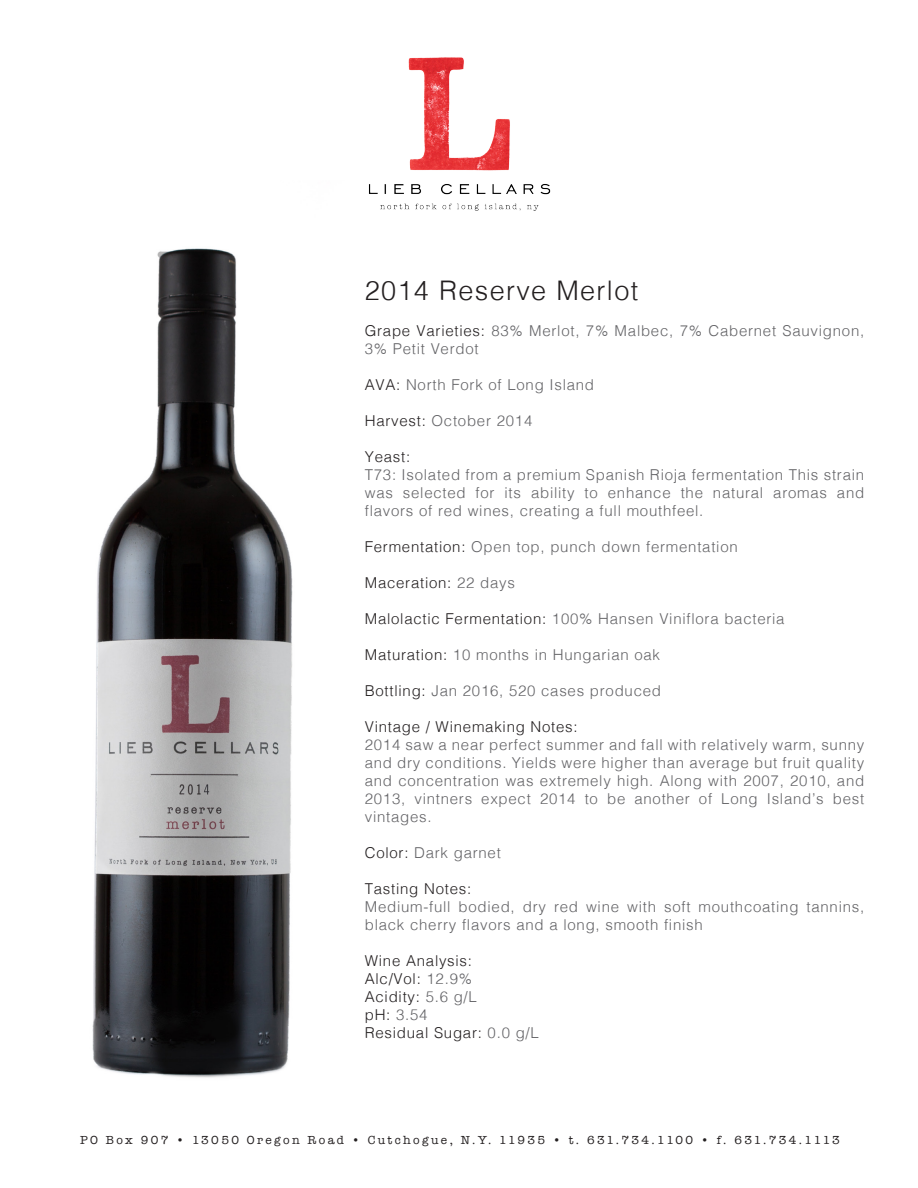
<style>
.page{position:relative;width:918px;height:1188px;background:#fff}
.page>*{position:absolute;margin:0;border:0;box-sizing:border-box;transform-origin:0 0}
.t1{font:300 27px "Helvetica";letter-spacing:.05em;color:#231f20}
.t2{font:300 15px/18px "Helvetica";letter-spacing:.05em;color:#636366}
.t3{font:300 15px "Helvetica";letter-spacing:.05em;color:#231f20}
.t4{font:12px "American Typewriter";letter-spacing:.2em;color:#231f20}
.s1{color:#231f20}
.s2{color:#636366}
</style>
<div class="page">
<img style="left:92px;top:248px;width:201px;height:830px">
<img style="left:369px;top:57px;width:182px;height:154px">
<p class="t1" style="left:365px;top:267px;width:275px">2014 Reserve Merlot</p>
<p class="t2" style="left:365px;top:321px;width:501px"><span class="s1">Grape Varieties:</span> 83% Merlot, 7% Malbec, 7% Cabernet Sauvignon,<br>3% Petit Verdot</p>
<p class="t2" style="left:365px;top:375px;width:231px"><span class="s1">AVA:</span> North Fork of Long Island</p>
<p class="t2" style="left:365px;top:411px;width:169px"><span class="s1">Harvest:</span> October 2014</p>
<p class="t3" style="left:365px;top:444px;width:47px">Yeast:</p>
<p class="t2" style="left:365px;top:465px;width:501px;text-align:justify">T73: Isolated from a premium Spanish Rioja fermentation This strain was selected for its ability to enhance the natural aromas and flavors of red wines, creating a full mouthfeel.</p>
<p class="t2" style="left:365px;top:537px;width:374px"><span class="s1">Fermentation:</span> Open top, punch down fermentation</p>
<p class="t3" style="left:365px;top:570px;width:152px">Maceration: <span class="s2">22 days</span></p>
<p class="t2" style="left:365px;top:609px;width:421px"><span class="s1">Malolactic Fermentation:</span> 100% Hansen Viniflora bacteria</p>
<p class="t2" style="left:365px;top:645px;width:297px"><span class="s1">Maturation:</span> 10 months in Hungarian oak</p>
<p class="t2" style="left:365px;top:681px;width:298px"><span class="s1">Bottling:</span> Jan 2016, 520 cases produced</p>
<p class="t3" style="left:365px;top:714px;width:214px">Vintage / Winemaking Notes:</p>
<p class="t2" style="left:365px;top:735px;width:501px;text-align:justify">2014 saw a near perfect summer and fall with relatively warm, sunny and dry conditions. Yields were higher than average but fruit quality and concentration was extremely high. Along with 2007, 2010, and 2013, vintners expect 2014 to be another of Long Island’s best vintages.</p>
<p class="t2" style="left:365px;top:843px;width:138px"><span class="s1">Color:</span> Dark garnet</p>
<p class="t3" style="left:365px;top:876px;width:108px">Tasting Notes:</p>
<p class="t2" style="left:365px;top:897px;width:501px">Medium-full bodied, dry red wine with soft mouthcoating tannins, black cherry flavors and a long, smooth finish</p>
<p class="t3" style="left:365px;top:948px;width:109px">Wine Analysis:</p>
<p class="t3" style="left:365px;top:966px;width:109px">Alc/Vol: <span class="s2">12.9%</span></p>
<p class="t3" style="left:365px;top:984px;width:114px">Acidity: <span class="s2">5.6 g/L</span></p>
<p class="t2" style="left:365px;top:1005px;width:64px"><span class="s1">pH:</span> 3.54</p>
<p class="t3" style="left:365px;top:1020px;width:176px">Residual Sugar: <span class="s2">0.0 g/L</span></p>
<p class="t4" style="left:80px;top:1130px;width:761px">PO Box 907 • 13050 Oregon Road • Cutchogue, N.Y. 11935 • t. 631.734.1100 • f. 631.734.1113</p>
</div>
